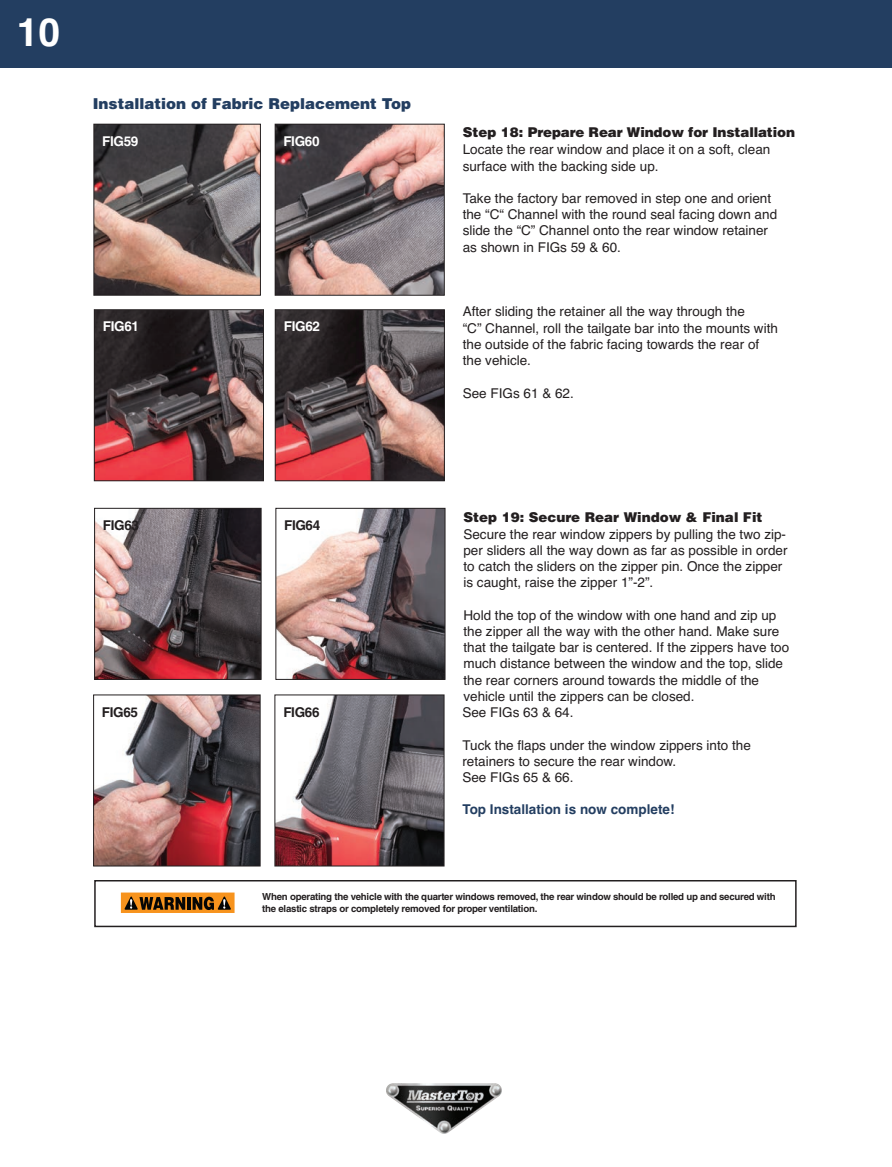
<style>
.page{position:relative;width:892px;height:1167px;background:#fff}
.page>*{position:absolute;margin:0;border:0;box-sizing:border-box;transform-origin:0 0}
.t1{font:700 39px "Helvetica";color:#fff}
.t2{font:900 15px "Helvetica";color:#233e61}
.t3{font:13.5px/16.2px "Helvetica";color:#231f20}
.t4{font:900 13.5px "Helvetica";letter-spacing:-.01em;color:#231f20}
.t5{font:700 13.5px "Helvetica";color:#233e61}
.t6{font:700 condensed 13.5px "Helvetica";letter-spacing:-.025em;color:#fff}
.t7{font:700 condensed 13.5px "Helvetica";letter-spacing:-.025em;color:#231f20}
.t8{font:700 condensed 9.6px/12px "Helvetica";letter-spacing:-.025em;color:#231f20}
</style>
<div class="page">
<div style="left:0;top:0;width:892px;height:67px;background:#233e61"></div>
<img style="left:386px;top:1083px;width:116px;height:50px">
<img style="left:95px;top:126px;width:164px;height:167px">
<div style="left:93px;top:124px;width:168px;height:171px;border:1px solid #231f20"></div>
<img style="left:277px;top:126px;width:166px;height:167px">
<div style="left:275px;top:124px;width:170px;height:171px;border:1px solid #231f20"></div>
<img style="left:96px;top:311px;width:166px;height:168px">
<div style="left:94px;top:309px;width:170px;height:172px;border:1px solid #231f20"></div>
<img style="left:96px;top:510px;width:163px;height:167px">
<div style="left:94px;top:508px;width:167px;height:171px;border:1px solid #231f20"></div>
<img style="left:277px;top:510px;width:166px;height:167px">
<div style="left:275px;top:508px;width:170px;height:171px;border:1px solid #231f20"></div>
<img style="left:277px;top:311px;width:166px;height:168px">
<div style="left:275px;top:309px;width:170px;height:172px;border:1px solid #231f20"></div>
<img style="left:95px;top:696px;width:163px;height:168px">
<div style="left:93px;top:694px;width:167px;height:172px;border:1px solid #231f20"></div>
<img style="left:276px;top:696px;width:166px;height:168px">
<div style="left:274px;top:694px;width:170px;height:172px;border:1px solid #231f20"></div>
<svg style="left:121px;top:892px;width:114px;height:20px"></svg>
<div style="left:94px;top:880px;width:702px;height:47px;border:2px solid #231f20"></div>
<h1 class="t1" style="left:17px;top:10px;width:45px">10</h1>
<p class="t2" style="left:93px;top:94px;width:320px">Installation of Fabric Replacement Top</p>
<p class="t6" style="left:102px;top:136px;width:38px">FIG59</p>
<p class="t6" style="left:283px;top:136px;width:38px">FIG60</p>
<p class="t6" style="left:103px;top:321px;width:38px">FIG61</p>
<p class="t6" style="left:284px;top:321px;width:38px">FIG62</p>
<p class="t4" style="left:463px;top:124px;width:334px">Step 18: Prepare Rear Window for Installation</p>
<p class="t3" style="left:463px;top:142px;width:309px">Locate the rear window and place it on a soft, clean surface with the backing side up.</p>
<p class="t3" style="left:463px;top:190px;width:316px">Take the factory bar removed in step one and orient the “C“ Channel with the round seal facing down and slide the “C” Channel onto the rear window retainer as shown in FIGs 59 &amp; 60.</p>
<p class="t3" style="left:463px;top:304px;width:317px">After sliding the retainer all the way through the<br>“C” Channel, roll the tailgate bar into the mounts with the outside of the fabric facing towards the rear of the vehicle.</p>
<p class="t3" style="left:463px;top:385px;width:113px">See FIGs 61 &amp; 62.</p>
<p class="t7" style="left:103px;top:520px;width:38px">FIG63</p>
<p class="t7" style="left:284px;top:520px;width:38px">FIG64</p>
<p class="t7" style="left:102px;top:706px;width:38px">FIG65</p>
<p class="t7" style="left:283px;top:706px;width:38px">FIG66</p>
<p class="t4" style="left:463px;top:508px;width:300px">Step 19: Secure Rear Window &amp; Final Fit</p>
<p class="t3" style="left:463px;top:526px;width:326px">Secure the rear window zippers by pulling the two zip&shy;per sliders all the way down as far as possible in order to catch the sliders on the zipper pin. Once the zipper is caught, raise the zipper 1”-2”.</p>
<p class="t3" style="left:462px;top:607px;width:328px">Hold the top of the window with one hand and zip up the zipper all the way with the other hand. Make sure that the tailgate bar is centered. If the zippers have too much distance between the window and the top, slide the rear corners around towards the middle of the vehicle until the zippers can be closed.<br>See FIGs 63 &amp; 64.</p>
<p class="t3" style="left:462px;top:736px;width:290px">Tuck the flaps under the window zippers into the retainers to secure the rear window.<br>See FIGs 65 &amp; 66.</p>
<p class="t5" style="left:462px;top:801px;width:214px">Top Installation is now complete!</p>
<p class="t8" style="left:262px;top:891px;width:515px">When operating the vehicle with the quarter windows removed, the rear window should be rolled up and secured with the elastic straps or completely removed for proper ventilation.</p>
</div>
